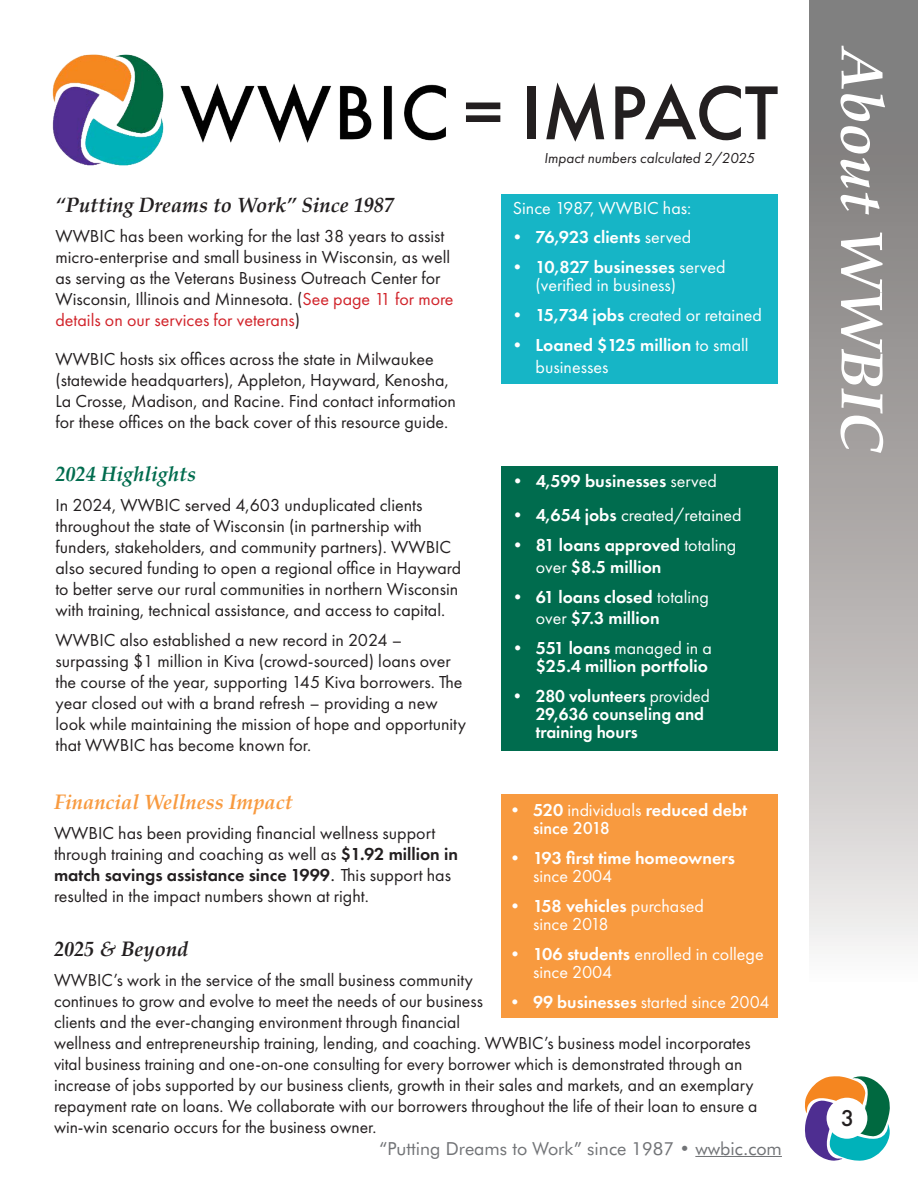
<style>
.page{position:relative;width:918px;height:1188px;background:#fff}
.page>*{position:absolute;margin:0;border:0;box-sizing:border-box;transform-origin:0 0}
.t1{font:500 79.2px "Futura PT";color:#231f20}
.t2{font:italic 700 60px "Palatino";color:#fff}
.t3{font:italic 700 21px "Palatino";color:#231f20;scale:.96 1}
.t4{font:italic 700 21px "Palatino";color:#f89a3f;scale:.96 1}
.t5{font:italic 700 21px "Palatino";color:#006c4e;scale:.96 1}
.t6{font:500 21px "Futura";color:#231f20}
.t7{font:18px/21px "Futura PT";color:#231f20}
.t8{font:18px/21px "Futura PT";color:#231f20;scale:.96 1}
.t9{font:600 18px/18px "Futura PT";color:#fff}
.t10{font:18px/18px "Futura PT";color:#fff}
.t11{font:600 18px/18px "Futura PT";color:#fff;scale:.96 1}
.t12{font:18px "Futura BT";color:#727477}
.t13{font:italic 15px "Futura PT";color:#231f20}
.s1{color:#d1232a}
.s2{font-weight:400}
.s3{font-weight:600}
.s4{font-family:"Futura BT"}
.s5{font-weight:500}
</style>
<div class="page">
<svg style="left:809px;top:0;width:109px;height:950px;background:#aca9a8"></svg>
<svg style="left:805px;top:1076px;width:85px;height:85px"></svg>
<div style="left:827px;top:1098px;width:40px;height:41px;background:#fff;border-radius:50%"></div>
<hr style="left:695px;top:1156px;width:87px;height:1px;background:#727477">
<div style="left:501px;top:466px;width:277px;height:284px;background:#006c4e"></div>
<div style="left:501px;top:794px;width:277px;height:223px;background:#f89a3f"></div>
<div style="left:501px;top:194px;width:277px;height:190px;background:#16b5c6"></div>
<img style="left:52px;top:54px;width:394px;height:111px">
<p class="t3" style="left:56px;top:187px;width:354px">“Putting Dreams to Work” Since 1987</p>
<p class="t7" style="left:56px;top:225px;width:400px">WWBIC has been working for the last 38 years to assist micro-enterprise and small business in Wisconsin, as well as serving as the Veterans Business Outreach Center for Wisconsin, Illinois and Minnesota. (<span class="s1">See page 11 for more details on our services for veterans</span>)</p>
<p class="t7" style="left:56px;top:348px;width:402px">WWBIC hosts six offices across the state in Milwaukee (statewide headquarters), Appleton, Hayward, Kenosha, La Crosse, Madison, and Racine. Find contact information for these offices on the back cover of this resource guide.</p>
<p class="t1" style="left:463px;top:65px;width:317px">= IMPACT</p>
<p class="t13" style="left:544px;top:149px;width:212px">Impact numbers calculated 2/2025</p>
<p class="t10" style="left:513px;top:199px;width:180px">Since 1987, WWBIC has:</p>
<p class="t9" style="left:509px;top:228px;width:184px">• 76,923 clients <span class="s2">served</span></p>
<p class="t10" style="left:536px;top:258px;width:192px;text-indent:-27px"><span class="s3">• 10,827 businesses</span> served (verified in business)</p>
<p class="t10" style="left:509px;top:306px;width:255px"><span class="s3">• 15,734 jobs</span> created or retained</p>
<p class="t9" style="left:536px;top:334px;width:215px;line-height:21.6px;text-indent:-27px">• Loaned $125 million <span class="s2">to small businesses</span></p>
<p class="t5" style="left:56px;top:456px;width:148px">2024 Highlights</p>
<p class="t7" style="left:55px;top:494px;width:407px">In 2024, WWBIC served 4,603 unduplicated clients throughout the state of Wisconsin (in partnership with funders, stakeholders, and community partners). WWBIC also secured funding to open a regional office in Hayward to better serve our rural communities in northern Wisconsin with training, technical assistance, and access to capital.</p>
<p class="t7" style="left:55px;top:629px;width:412px">WWBIC also established a new record in 2024 – surpassing $1 million in Kiva (crowd-sourced) loans over the course of the year, supporting 145 Kiva borrowers. The year closed out with a brand refresh – providing a new look while maintaining the mission of hope and opportunity that WWBIC has become known for.</p>
<p class="t9" style="left:509px;top:472px;width:210px">• 4,599 businesses <span class="s2">served</span></p>
<p class="t10" style="left:509px;top:506px;width:235px"><span class="s3">• 4,654 jobs</span> created/retained</p>
<p class="t9" style="left:536px;top:534px;width:202px;line-height:21.6px;text-indent:-27px">• 81 loans approved <span class="s2">totaling over</span> $8.5 million</p>
<p class="t9" style="left:536px;top:586px;width:175px;line-height:21.6px;text-indent:-27px">• 61 loans closed <span class="s2">totaling over</span> $7.3 million</p>
<p class="t9" style="left:509px;top:639px;width:205px;text-align:right">• 551 loans <span class="s2">managed in a </span>$25.4 million portfolio</p>
<p class="t11" style="left:536px;top:687px;width:183px;text-indent:-27px">• 280 volunteers <span class="s2">provided<br></span>29,636 counseling and training hours</p>
<p class="t4" style="left:54px;top:784px;width:250px">Financial Wellness Impact</p>
<p class="t7" style="left:54px;top:822px;width:405px">WWBIC has been providing financial wellness support through training and coaching as well as <span class="s3">$1.92 million in match savings assistance since 1999</span><span class="s4">.</span> This support has resulted in the impact numbers shown at right.</p>
<p class="t9" style="left:533px;top:800px;width:216px;text-indent:-27px">• 520 <span class="s2">individuals</span> reduced debt <span class="s5">since 2018</span></p>
<p class="t9" style="left:533px;top:848px;width:203px;text-indent:-27px">• 193 first time homeowners <span class="s2">since 2004</span></p>
<p class="t10" style="left:533px;top:896px;width:172px;text-indent:-27px"><span class="s3">• 158 vehicles</span> purchased since 2018</p>
<p class="t10" style="left:533px;top:944px;width:232px;text-indent:-27px"><span class="s3">• 106 students</span> enrolled in college since 2004</p>
<p class="t10" style="left:506px;top:992px;width:265px"><span class="s3">• 99 businesses</span> started since 2004</p>
<p class="t3" style="left:54px;top:931px;width:142px">2025 &amp; Beyond</p>
<p class="t7" style="left:54px;top:969px;width:420px">WWBIC’s work in the service of the small business community</p>
<p class="t7" style="left:54px;top:990px;width:430px">continues to grow and evolve to meet the needs of our business</p>
<p class="t7" style="left:54px;top:1011px;width:408px">clients and the ever-changing environment through financial</p>
<p class="t7" style="left:54px;top:1032px;width:698px">wellness and entrepreneurship training, lending, and coaching. WWBIC’s business model incorporates</p>
<p class="t8" style="left:54px;top:1053px;width:734px">vital business training and one-on-one consulting for every borrower which is demonstrated through an increase of jobs supported by our business clients, growth in their sales and markets, and an exemplary repayment rate on loans. We collaborate with our borrowers throughout the life of their loan to ensure a win-win scenario occurs for the business owner.</p>
<p class="t12" style="left:380px;top:1137px;width:404px">“Putting Dreams to Work” since 1987 • wwbic.com</p>
<p class="t2" style="left:912px;top:48px;width:407px;rotate:90deg">About WWBIC</p>
<p class="t6" style="left:841px;top:1104px;width:14px">3</p>
</div>
